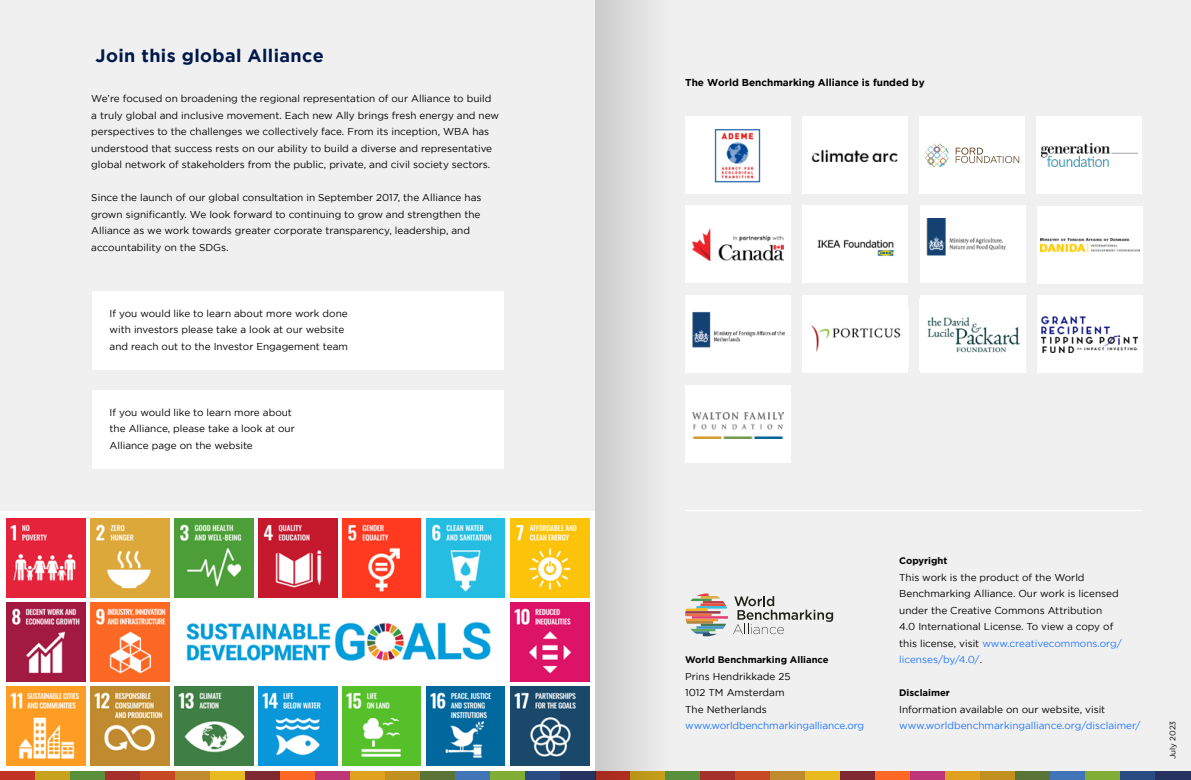
<style>
.page{position:relative;width:1191px;height:780px;background:#fff}
.page>*{position:absolute;margin:0;border:0;box-sizing:border-box;transform-origin:0 0}
.t1{font:700 18px "Gotham";letter-spacing:.02em;color:#00194b}
.t2{font:10px/16.5px "Gotham";color:#000}
.t3{font:10px "Gotham";letter-spacing:-.01em;color:#2378ff}
.t4{font:700 10px "Gotham";color:#000}
.t5{font:700 9.5px "Gotham";color:#000}
.t6{font:8px "Gotham";color:#000}
.s1{color:#2378ff}
</style>
<div class="page">
<div style="left:0;top:0;width:595px;height:511px;background:#f0f0f0"></div>
<div style="left:595px;top:0;width:595px;height:780px;background:#f0f0f0"></div>
<div style="left:93px;top:291px;width:411px;height:79px;background:#fff"></div>
<div style="left:93px;top:391px;width:411px;height:78px;background:#fff"></div>
<div style="left:665px;top:771px;width:35px;height:9px;background:#5a903b"></div>
<div style="left:700px;top:771px;width:35px;height:9px;background:#a5312b"></div>
<div style="left:735px;top:771px;width:35px;height:9px;background:#c64824"></div>
<div style="left:770px;top:771px;width:35px;height:9px;background:#bf8b2e"></div>
<div style="left:805px;top:771px;width:35px;height:9px;background:#e9ba20"></div>
<div style="left:840px;top:771px;width:35px;height:9px;background:#7e2832"></div>
<div style="left:875px;top:771px;width:35px;height:9px;background:#fd6925"></div>
<div style="left:910px;top:771px;width:35px;height:9px;background:#bd3679"></div>
<div style="left:945px;top:771px;width:35px;height:9px;background:#dfa11f"></div>
<div style="left:980px;top:771px;width:35px;height:9px;background:#c1901e"></div>
<div style="left:1015px;top:771px;width:35px;height:9px;background:#5a7437"></div>
<div style="left:1050px;top:771px;width:36px;height:9px;background:#4275b7"></div>
<div style="left:1086px;top:771px;width:35px;height:9px;background:#80ae35"></div>
<div style="left:1121px;top:771px;width:35px;height:9px;background:#294c83"></div>
<div style="left:1156px;top:771px;width:35px;height:9px;background:#263361"></div>
<div style="left:0;top:771px;width:35px;height:9px;background:#c13425"></div>
<div style="left:35px;top:771px;width:35px;height:9px;background:#c8a21b"></div>
<div style="left:70px;top:771px;width:35px;height:9px;background:#5a903b"></div>
<div style="left:105px;top:771px;width:35px;height:9px;background:#a5312b"></div>
<div style="left:140px;top:771px;width:35px;height:9px;background:#c64824"></div>
<div style="left:175px;top:771px;width:35px;height:9px;background:#bf8b2e"></div>
<div style="left:210px;top:771px;width:35px;height:9px;background:#e9ba20"></div>
<div style="left:245px;top:771px;width:35px;height:9px;background:#7e2832"></div>
<div style="left:280px;top:771px;width:35px;height:9px;background:#fd6925"></div>
<div style="left:315px;top:771px;width:35px;height:9px;background:#bd3679"></div>
<div style="left:350px;top:771px;width:35px;height:9px;background:#dfa11f"></div>
<div style="left:385px;top:771px;width:35px;height:9px;background:#c1901e"></div>
<div style="left:420px;top:771px;width:35px;height:9px;background:#5a7437"></div>
<div style="left:455px;top:771px;width:35px;height:9px;background:#4275b7"></div>
<div style="left:490px;top:771px;width:35px;height:9px;background:#80ae35"></div>
<div style="left:525px;top:771px;width:35px;height:9px;background:#294c83"></div>
<div style="left:560px;top:771px;width:35px;height:9px;background:#263361"></div>
<div style="left:595px;top:0;width:90px;height:780px;background:linear-gradient(to right,#cccaca,#f3f3f2)"></div>
<img style="left:7px;top:519px;width:78px;height:78px">
<img style="left:7px;top:603px;width:78px;height:78px">
<img style="left:7px;top:687px;width:78px;height:78px">
<img style="left:174px;top:519px;width:79px;height:78px">
<img style="left:174px;top:687px;width:79px;height:78px">
<img style="left:90px;top:519px;width:79px;height:78px">
<img style="left:90px;top:603px;width:79px;height:78px">
<img style="left:90px;top:687px;width:79px;height:78px">
<img style="left:258px;top:519px;width:79px;height:78px">
<img style="left:258px;top:687px;width:79px;height:78px">
<img style="left:342px;top:519px;width:79px;height:78px">
<img style="left:342px;top:687px;width:79px;height:78px">
<img style="left:426px;top:519px;width:79px;height:78px">
<img style="left:510px;top:519px;width:79px;height:78px">
<img style="left:510px;top:603px;width:79px;height:78px">
<img style="left:426px;top:687px;width:79px;height:78px">
<img style="left:510px;top:687px;width:79px;height:78px">
<img style="left:186px;top:621px;width:305px;height:40px">
<svg style="left:685px;top:594px;width:148px;height:42px"></svg>
<div style="left:685px;top:117px;width:105px;height:77px;background:#fff"></div>
<img style="left:714px;top:129px;width:47px;height:54px">
<div style="left:1037px;top:206px;width:106px;height:78px;background:#fff"></div>
<img style="left:1040px;top:238px;width:100px;height:14px">
<div style="left:802px;top:116px;width:105px;height:78px;background:#fff"></div>
<img style="left:811px;top:149px;width:87px;height:14px">
<div style="left:919px;top:117px;width:106px;height:77px;background:#fff"></div>
<svg style="left:925px;top:143px;width:23px;height:24px"></svg>
<svg style="left:955px;top:148px;width:64px;height:15px"></svg>
<div style="left:685px;top:295px;width:105px;height:78px;background:#fff"></div>
<img style="left:692px;top:312px;width:92px;height:36px">
<div style="left:1036px;top:117px;width:106px;height:77px;background:#fff"></div>
<img style="left:1041px;top:144px;width:96px;height:23px">
<div style="left:802px;top:295px;width:106px;height:78px;background:#fff"></div>
<img style="left:811px;top:325px;width:90px;height:27px">
<div style="left:685px;top:206px;width:105px;height:77px;background:#fff"></div>
<img style="left:693px;top:229px;width:90px;height:31px">
<div style="left:920px;top:295px;width:105px;height:78px;background:#fff"></div>
<img style="left:927px;top:317px;width:93px;height:36px">
<div style="left:802px;top:206px;width:106px;height:77px;background:#fff"></div>
<img style="left:817px;top:239px;width:78px;height:17px">
<div style="left:1037px;top:295px;width:105px;height:78px;background:#fff"></div>
<img style="left:1042px;top:316px;width:95px;height:36px">
<div style="left:920px;top:206px;width:105px;height:77px;background:#fff"></div>
<img style="left:926px;top:218px;width:80px;height:38px">
<div style="left:685px;top:385px;width:105px;height:78px;background:#fff"></div>
<img style="left:693px;top:413px;width:91px;height:25px">
<hr style="left:685px;top:510px;width:457px;height:1px;background:#fff">
<h1 class="t1" style="left:95px;top:46px;width:230px">Join this global Alliance</h1>
<p class="t2" style="left:91px;top:90px;width:409px">We’re focused on broadening the regional representation of our Alliance to build a truly global and inclusive movement. Each new Ally brings fresh energy and new perspectives to the challenges we collectively face. From its inception, WBA has understood that success rests on our ability to build a diverse and representative global network of stakeholders from the public, private, and civil society sectors.</p>
<p class="t2" style="left:91px;top:189px;width:392px">Since the launch of our global consultation in September 2017, the Alliance has grown significantly. We look forward to continuing to grow and strengthen the Alliance as we work towards greater corporate transparency, leadership, and accountability on the SDGs.</p>
<p class="t2" style="left:110px;top:305px;width:240px">If you would like to learn about more work done with investors please take a look at our website and reach out to the Investor Engagement team</p>
<p class="t2" style="left:110px;top:404px;width:187px">If you would like to learn more about the Alliance, please take a look at our<br>Alliance page on the website</p>
<p class="t4" style="left:685px;top:76px;width:241px">The World Benchmarking Alliance is funded by</p>
<p class="t5" style="left:685px;top:654px;width:145px">World Benchmarking Alliance</p>
<p class="t2" style="left:685px;top:668px;width:107px">Prins Hendrikkade 25<br>1012 TM Amsterdam<br>The Netherlands</p>
<p class="t3" style="left:685px;top:720px;width:180px">www.worldbenchmarkingalliance.org</p>
<p class="t5" style="left:899px;top:555px;width:50px">Copyright</p>
<p class="t2" style="left:899px;top:569px;width:224px">This work is the product of the World Benchmarking Alliance. Our work is licensed under the Creative Commons Attribution<br>4.0 International License. To view a copy of this license, visit <span class="s1">www.creativecommons.org/ licenses/by/4.0/</span>.</p>
<p class="t5" style="left:899px;top:687px;width:52px">Disclaimer</p>
<p class="t2" style="left:899px;top:701px;width:208px">Information available on our website, visit</p>
<p class="t3" style="left:899px;top:720px;width:243px">www.worldbenchmarkingalliance.org/disclaimer/</p>
<p class="t6" style="left:1168px;top:759px;width:40px;rotate:-90deg">July 2023</p>
</div>
